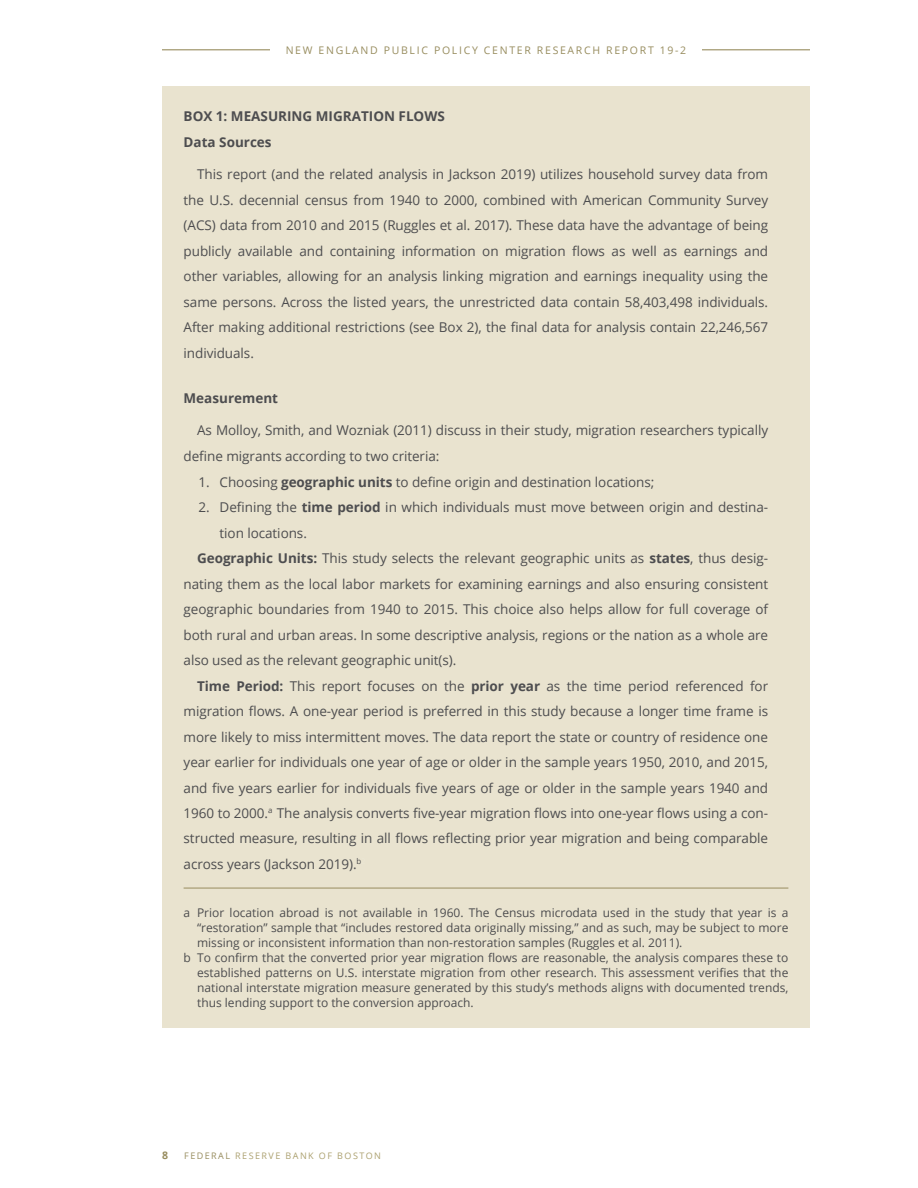
<style>
.page{position:relative;width:918px;height:1188px;background:#fff}
.page>*{position:absolute;margin:0;border:0;box-sizing:border-box;transform-origin:0 0}
.t1{font:13.5px/25.5px "Open Sans";letter-spacing:-.005em;color:#4d4d4f;text-align:justify}
.t2{font:700 13.5px/26.5px "Open Sans";color:#4d4d4f}
.t3{font:12px "Open Sans";color:#4d4d4f}
.t4{font:10.5px "Open Sans";letter-spacing:.16em;color:#988d5f}
.t5{font:700 10.5px "Open Sans";color:#988d5f}
.t6{font:9px "Open Sans";letter-spacing:.16em;color:#aca170}
.s1{font-weight:700}
.s2{color:#988d5f}
</style>
<div class="page">
<hr style="left:162px;top:49px;width:648px;height:1px;background:#988d5f">
<div style="left:270px;top:38px;width:432px;height:23px;background:#fff"></div>
<div style="left:162px;top:86px;width:648px;height:942px;background:#e9e3cf"></div>
<hr style="left:184px;top:888px;width:604px;height:1px;background:#988d5f">
<p class="t4" style="left:286px;top:43px;width:402px">NEW ENGLAND PUBLIC POLICY CENTER RESEARCH REPORT 19-2</p>
<p class="t2" style="left:184px;top:102px;width:263px">BOX 1: MEASURING MIGRATION FLOWS<br>Data Sources</p>
<p class="t1" style="left:184px;top:161px;width:586px;text-indent:13px">This report (and the related analysis in Jackson 2019) utilizes household survey data from the U.S. decennial census from 1940 to 2000, combined with American Community Survey (ACS) data from 2010 and 2015 (Ruggles et al. 2017). These data have the advantage of being publicly available and containing information on migration flows as well as earnings and other variables, allowing for an analysis linking migration and earnings inequality using the same persons. Across the listed years, the unrestricted data contain 58,403,498 individuals.<br>After making additional restrictions (see Box 2), the final data for analysis contain 22,246,567 individuals.</p>
<p class="t2" style="left:184px;top:385px;width:96px">Measurement</p>
<p class="t1" style="left:184px;top:418px;width:586px;text-indent:13px">As Molloy, Smith, and Wozniak (2011) discuss in their study, migration researchers typically define migrants according to two criteria:</p>
<p class="t1" style="left:199px;top:469px;width:457px">1. Choosing <span class="s1">geographic units</span> to define origin and destination locations;</p>
<p class="t1" style="left:199px;top:494px;width:571px">2. Defining the <span class="s1">time period</span> in which individuals must move between origin and destina-</p>
<p class="t1" style="left:220px;top:520px;width:89px">tion locations.</p>
<p class="t1" style="left:197px;top:545px;width:573px"><span class="s1">Geographic Units:</span> This study selects the relevant geographic units as <span class="s1">states</span>, thus desig-</p>
<p class="t1" style="left:184px;top:571px;width:586px">nating them as the local labor markets for examining earnings and also ensuring consistent</p>
<p class="t1" style="left:184px;top:596px;width:586px">geographic boundaries from 1940 to 2015. This choice also helps allow for full coverage of</p>
<p class="t1" style="left:184px;top:622px;width:586px">both rural and urban areas. In some descriptive analysis, regions or the nation as a whole are</p>
<p class="t1" style="left:184px;top:647px;width:274px">also used as the relevant geographic unit(s).</p>
<p class="t1" style="left:197px;top:673px;width:573px"><span class="s1">Time Period:</span> This report focuses on the <span class="s1">prior year</span> as the time period referenced for</p>
<p class="t1" style="left:184px;top:698px;width:586px">migration flows. A one-year period is preferred in this study because a longer time frame is</p>
<p class="t1" style="left:184px;top:724px;width:586px">more likely to miss intermittent moves. The data report the state or country of residence one</p>
<p class="t1" style="left:184px;top:749px;width:586px">year earlier for individuals one year of age or older in the sample years 1950, 2010, and 2015,</p>
<p class="t1" style="left:184px;top:775px;width:586px">and five years earlier for individuals five years of age or older in the sample years 1940 and</p>
<p class="t1" style="left:184px;top:800px;width:586px">1960 to 2000.<sup>a</sup><sup>1</sup>The analysis converts five-year migration flows into one-year flows using a con-</p>
<p class="t1" style="left:184px;top:825px;width:586px">structed measure, resulting in all flows reflecting prior year migration and being comparable</p>
<p class="t1" style="left:184px;top:851px;width:184px">across years (Jackson 2019).<sup>b</sup><sup>2</sup></p>
<p class="t3" style="left:184px;top:904px;width:606px">a Prior location abroad is not available in 1960. The Census microdata used in the study that year is a</p>
<p class="t3" style="left:197px;top:919px;width:593px">“restoration” sample that “includes restored data originally missing,” and as such, may be subject to more</p>
<p class="t3" style="left:197px;top:934px;width:487px">missing or inconsistent information than non-restoration samples (Ruggles et al. 2011).</p>
<p class="t3" style="left:184px;top:949px;width:606px">b To confirm that the converted prior year migration flows are reasonable, the analysis compares these to</p>
<p class="t3" style="left:197px;top:964px;width:593px">established patterns on U.S. interstate migration from other research. This assessment verifies that the</p>
<p class="t3" style="left:197px;top:979px;width:593px">national interstate migration measure generated by this study’s methods aligns with documented trends,</p>
<p class="t3" style="left:197px;top:994px;width:278px">thus lending support to the conversion approach.</p>
<p class="t5" style="left:162px;top:1147px;width:7px">8</p>
<p class="t6" style="left:184px;top:1149px;width:198px"><span class="s2">FEDERAL</span> RESERVE BANK OF BOSTON</p>
</div>
